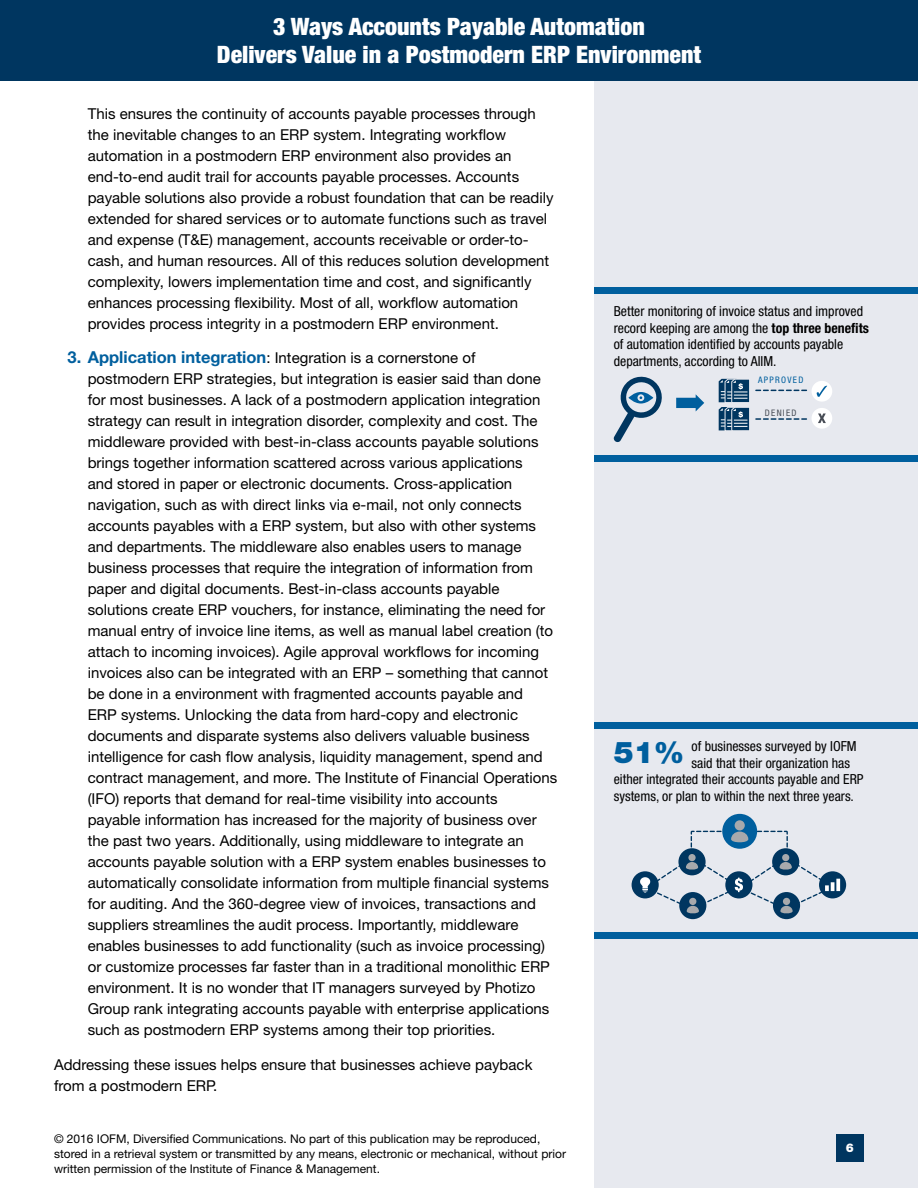
<style>
.page{position:relative;width:918px;height:1188px;background:#fff}
.page>*{position:absolute;margin:0;border:0;box-sizing:border-box;transform-origin:0 0}
.Body{font:900 30px "Helvetica Neue LT Std";color:#005f9e}
.t1{font:900 condensed 24px/27.6px "Helvetica Neue LT Std";color:#fff;text-align:center}
.Body-2{font:15px/21px "Helvetica Neue LT Std";color:#000}
.Body-3{font:condensed 13.8px/16.5px "Helvetica Neue LT Std";color:#000}
.t2{font:12px/15px "Helvetica Neue LT Std";color:#000}
.t3{font:900 12px "Helvetica Neue LT Std";color:#fff}
.Sidebar_Text{font:condensed 9px "Helvetica Neue LT Std";letter-spacing:.145em;color:#005f9e}
.Sidebar_Text-2{font:condensed 9px "Helvetica Neue LT Std";letter-spacing:.145em;color:#474c55}
.s1{font-weight:700;font-size:16.5px;color:#005f9e}
.s2{font-weight:700}
</style>
<div class="page">
<div style="left:594px;top:0;width:324px;height:1188px;background:#e7e9ef"></div>
<div style="left:0;top:0;width:918px;height:81px;background:#003660"></div>
<div style="left:836px;top:1134px;width:28px;height:28px;background:#003660"></div>
<div style="left:594px;top:723px;width:324px;height:6px;background:#005f9e"></div>
<div style="left:594px;top:932px;width:324px;height:7px;background:#005f9e"></div>
<div style="left:594px;top:287px;width:324px;height:7px;background:#005f9e"></div>
<div style="left:594px;top:455px;width:324px;height:6px;background:#005f9e"></div>
<svg style="left:676px;top:394px;width:28px;height:17px"></svg>
<svg style="left:719px;top:379px;width:31px;height:52px"></svg>
<div style="left:812px;top:381px;width:20px;height:21px;background:#fff;border-radius:50%"></div>
<svg style="left:817px;top:386px;width:10px;height:11px"></svg>
<svg style="left:756px;top:390px;width:50px;height:1px"></svg>
<svg style="left:756px;top:418px;width:50px;height:2px"></svg>
<div style="left:812px;top:408px;width:20px;height:21px;background:#fff;border-radius:50%"></div>
<svg style="left:818px;top:413px;width:8px;height:10px"></svg>
<svg style="left:613px;top:376px;width:49px;height:66px"></svg>
<div style="left:722px;top:814px;width:35px;height:35px;background:#005f9e;border-radius:50%"></div>
<div style="left:735px;top:820px;width:10px;height:10px;background:#a7a9ac;border-radius:50%"></div>
<div style="left:773px;top:892px;width:27px;height:27px;background:#003660;border-radius:50%"></div>
<div style="left:679px;top:892px;width:27px;height:27px;background:#003660;border-radius:50%"></div>
<svg style="left:819px;top:871px;width:27px;height:27px"></svg>
<svg style="left:836px;top:879px;width:4px;height:12px"></svg>
<div style="left:632px;top:871px;width:27px;height:27px;background:#003660;border-radius:50%"></div>
<svg style="left:640px;top:830px;width:196px;height:84px"></svg>
<h2 class="t1" style="left:217px;top:13px;width:486px">3 Ways Accounts Payable Automation<br>Delivers Value in a Postmodern ERP Environment</h2>
<p class="Body-2" style="left:88px;top:103px;width:467px">This ensures the continuity of accounts payable processes through the inevitable changes to an ERP system. Integrating workflow automation in a postmodern ERP environment also provides an end-to-end audit trail for accounts payable processes. Accounts payable solutions also provide a robust foundation that can be readily extended for shared services or to automate functions such as travel and expense (T&amp;E) management, accounts receivable or order-to&shy;cash, and human resources. All of this reduces solution development complexity, lowers implementation time and cost, and significantly enhances processing flexibility. Most of all, workflow automation provides process integrity in a postmodern ERP environment.</p>
<p class="Body-2" style="left:88px;top:347px;width:471px;text-indent:-20px"><span class="s1">3. Application integration</span>: Integration is a cornerstone of postmodern ERP strategies, but integration is easier said than done for most businesses. A lack of a postmodern application integration strategy can result in integration disorder, complexity and cost. The middleware provided with best-in-class accounts payable solutions brings together information scattered across various applications<br>and stored in paper or electronic documents. Cross-application navigation, such as with direct links via e-mail, not only connects accounts payables with a ERP system, but also with other systems and departments. The middleware also enables users to manage business processes that require the integration of information from paper and digital documents. Best-in-class accounts payable solutions create ERP vouchers, for instance, eliminating the need for manual entry of invoice line items, as well as manual label creation (to attach to incoming invoices). Agile approval workflows for incoming invoices also can be integrated with an ERP – something that cannot be done in a environment with fragmented accounts payable and<br>ERP systems. Unlocking the data from hard-copy and electronic documents and disparate systems also delivers valuable business intelligence for cash flow analysis, liquidity management, spend and contract management, and more. The Institute of Financial Operations (IFO) reports that demand for real-time visibility into accounts<br>payable information has increased for the majority of business over the past two years. Additionally, using middleware to integrate an accounts payable solution with a ERP system enables businesses to automatically consolidate information from multiple financial systems for auditing. And the 360-degree view of invoices, transactions and suppliers streamlines the audit process. Importantly, middleware enables businesses to add functionality (such as invoice processing) or customize processes far faster than in a traditional monolithic ERP environment. It is no wonder that IT managers surveyed by Photizo Group rank integrating accounts payable with enterprise applications such as postmodern ERP systems among their top priorities.</p>
<p class="Body-2" style="left:54px;top:1054px;width:480px">Addressing these issues helps ensure that businesses achieve payback from a postmodern ERP.</p>
<p class="Body-3" style="left:614px;top:303px;width:257px">Better monitoring of invoice status and improved record keeping are among the <span class="s2">top three benefits </span>of automation identified by accounts payable departments, according to AIIM.</p>
<p class="Sidebar_Text" style="left:758px;top:375px;width:47px">APPROVED</p>
<p class="Sidebar_Text-2" style="left:765px;top:407px;width:33px">DENIED</p>
<p class="Body" style="left:614px;top:734px;width:72px">51%</p>
<p class="Body-3" style="left:692px;top:738px;width:167px">of businesses surveyed by IOFM</p>
<p class="Body-3" style="left:692px;top:755px;width:160px">said that their organization has</p>
<p class="Body-3" style="left:614px;top:771px;width:251px">either integrated their accounts payable and ERP</p>
<p class="Body-3" style="left:614px;top:788px;width:242px">systems, or plan to within the next three years.</p>
<p class="t2" style="left:54px;top:1131px;width:514px">© 2016 IOFM, Diversified Communications. No part of this publication may be reproduced, stored in a retrieval system or transmitted by any means, electronic or mechanical, without prior written permission of the Institute of Finance &amp; Management.</p>
<p class="t3" style="left:846px;top:1141px;width:10px">6</p>
</div>
